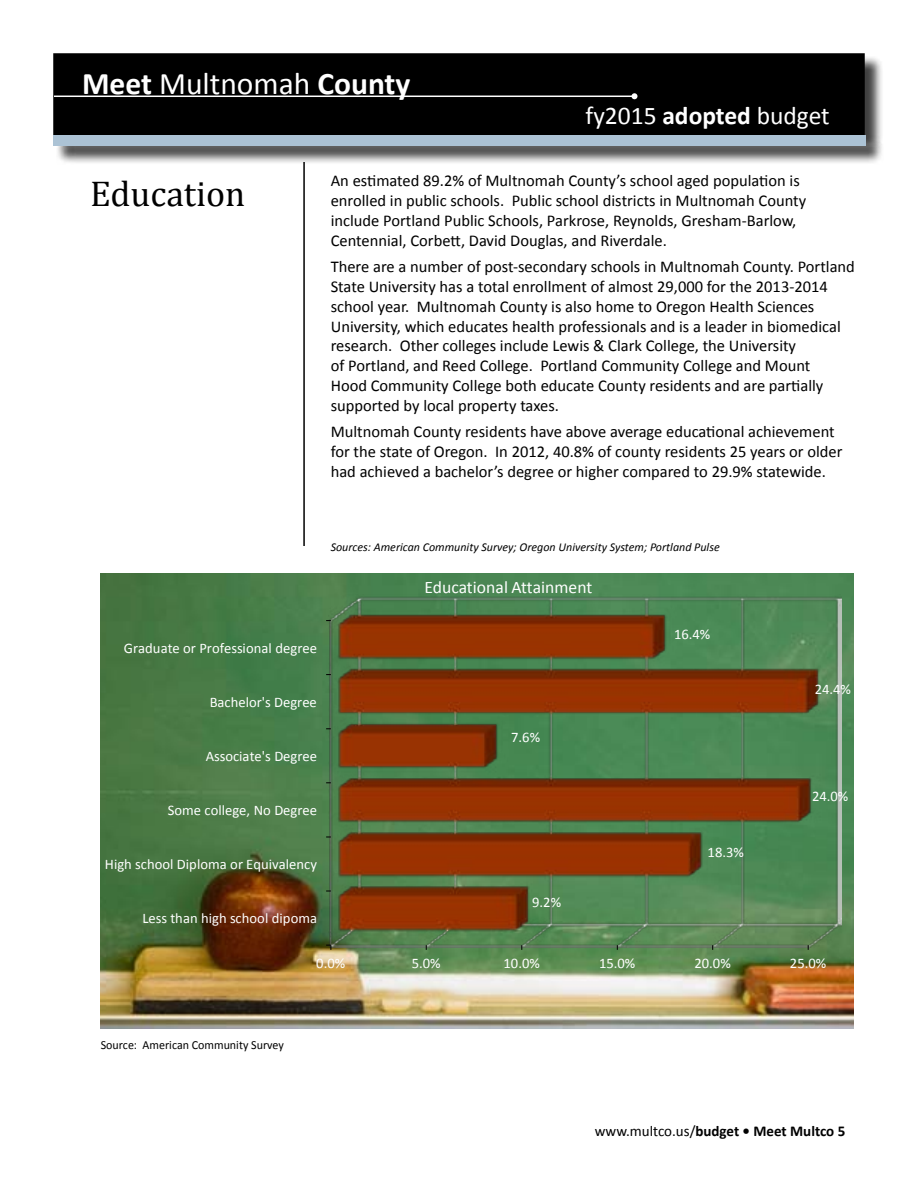
<style>
.page{position:relative;width:918px;height:1188px;background:#fff}
.page>*{position:absolute;margin:0;border:0;box-sizing:border-box;transform-origin:0 0}
.Headers_for_TOC_-_Le{font:36px "Cambria Math";color:#000}
.t1{font:700 31.5px "Calibri";color:#fff}
.t2{font:25.5px "Calibri";color:#fff}
.t3{font:17.55px "Calibri";color:#fff}
.Body_Text{font:16.5px/19.8px "Calibri";color:#000}
.t4{font:700 15px "Calibri";color:#000}
.t5{font:14.55px "Calibri";color:#fff}
.t6{font:12.3px "Calibri";color:#000}
.Body_Text-2{font:italic 12px "Calibri";color:#000}
.s1{font-weight:400}
.s2{font-weight:700}
</style>
<div class="page">
<div style="left:54px;top:54px;width:810px;height:80px;background:#000"></div>
<div style="left:53px;top:53px;width:812px;height:82px;border:2px solid #000"></div>
<hr style="left:54px;top:96px;width:580px;height:1px;background:#fff">
<svg style="left:632px;top:93px;width:6px;height:6px"></svg>
<div style="left:56px;top:138px;width:828px;height:27px;background:#000;opacity:.75"></div>
<div style="left:53px;top:135px;width:812px;height:10px;background:#acc3d5"></div>
<hr style="left:303px;top:162px;width:2px;height:384px;background:#000">
<img style="left:101px;top:573px;width:753px;height:456px">
<img style="left:329px;top:595px;width:512px;height:352px">
<svg style="left:326px;top:945px;width:6px;height:5px"></svg>
<h2 class="t1" style="left:82px;top:63px;width:330px">Meet <span class="s1">Multnomah</span> County</h2>
<h3 class="t2" style="left:585px;top:100px;width:246px">fy2015 <span class="s2">adopted</span> budget</h3>
<p class="Headers_for_TOC_-_Le" style="left:90px;top:173px;width:157px">Education</p>
<p class="Body_Text" style="left:331px;top:171px;width:477px">An estimated 89.2% of Multnomah County’s school aged population is enrolled in public schools. Public school districts in Multnomah County include Portland Public Schools, Parkrose, Reynolds, Gresham-Barlow, Centennial, Corbett, David Douglas, and Riverdale.</p>
<p class="Body_Text" style="left:331px;top:257px;width:526px">There are a number of post-secondary schools in Multnomah County. Portland State University has a total enrollment of almost 29,000 for the 2013-2014 school year. Multnomah County is also home to Oregon Health Sciences University, which educates health professionals and is a leader in biomedical research. Other colleges include Lewis &amp; Clark College, the University<br>of Portland, and Reed College. Portland Community College and Mount<br>Hood Community College both educate County residents and are partially supported by local property taxes.</p>
<p class="Body_Text" style="left:331px;top:422px;width:513px">Multnomah County residents have above average educational achievement for the state of Oregon. In 2012, 40.8% of county residents 25 years or older had achieved a bachelor’s degree or higher compared to 29.9% statewide.</p>
<p class="Body_Text-2" style="left:331px;top:539px;width:391px">Sources: American Community Survey; Oregon University System; Portland Pulse</p>
<p class="t5" style="left:124px;top:638px;width:195px">Graduate or Professional degree</p>
<p class="t5" style="left:210px;top:693px;width:109px">Bachelor's Degree</p>
<p class="t5" style="left:206px;top:747px;width:113px">Associate's Degree</p>
<p class="t5" style="left:168px;top:801px;width:151px">Some college, No Degree</p>
<p class="t5" style="left:105px;top:855px;width:214px">High school Diploma or Equivalency</p>
<p class="t5" style="left:142px;top:909px;width:176px">Less than high school dipoma</p>
<p class="t3" style="left:424px;top:576px;width:170px">Educational Attainment</p>
<p class="t5" style="left:511px;top:728px;width:30px">7.6%</p>
<p class="t5" style="left:532px;top:893px;width:30px">9.2%</p>
<p class="t5" style="left:674px;top:625px;width:38px">16.4%</p>
<p class="t5" style="left:708px;top:843px;width:38px">18.3%</p>
<p class="t5" style="left:815px;top:680px;width:38px">24.4%</p>
<p class="t5" style="left:812px;top:787px;width:38px">24.0%</p>
<p class="t6" style="left:101px;top:1037px;width:185px">Source: American Community Survey</p>
<p class="t5" style="left:316px;top:954px;width:30px">0.0%</p>
<p class="t5" style="left:412px;top:954px;width:30px">5.0%</p>
<p class="t5" style="left:504px;top:954px;width:38px">10.0%</p>
<p class="t5" style="left:599px;top:954px;width:38px">15.0%</p>
<p class="t5" style="left:695px;top:954px;width:38px">20.0%</p>
<p class="t5" style="left:790px;top:954px;width:38px">25.0%</p>
<p class="t4" style="left:595px;top:1122px;width:252px"><span class="s1">www.multco.us/</span>budget • Meet Multco 5</p>
</div>
